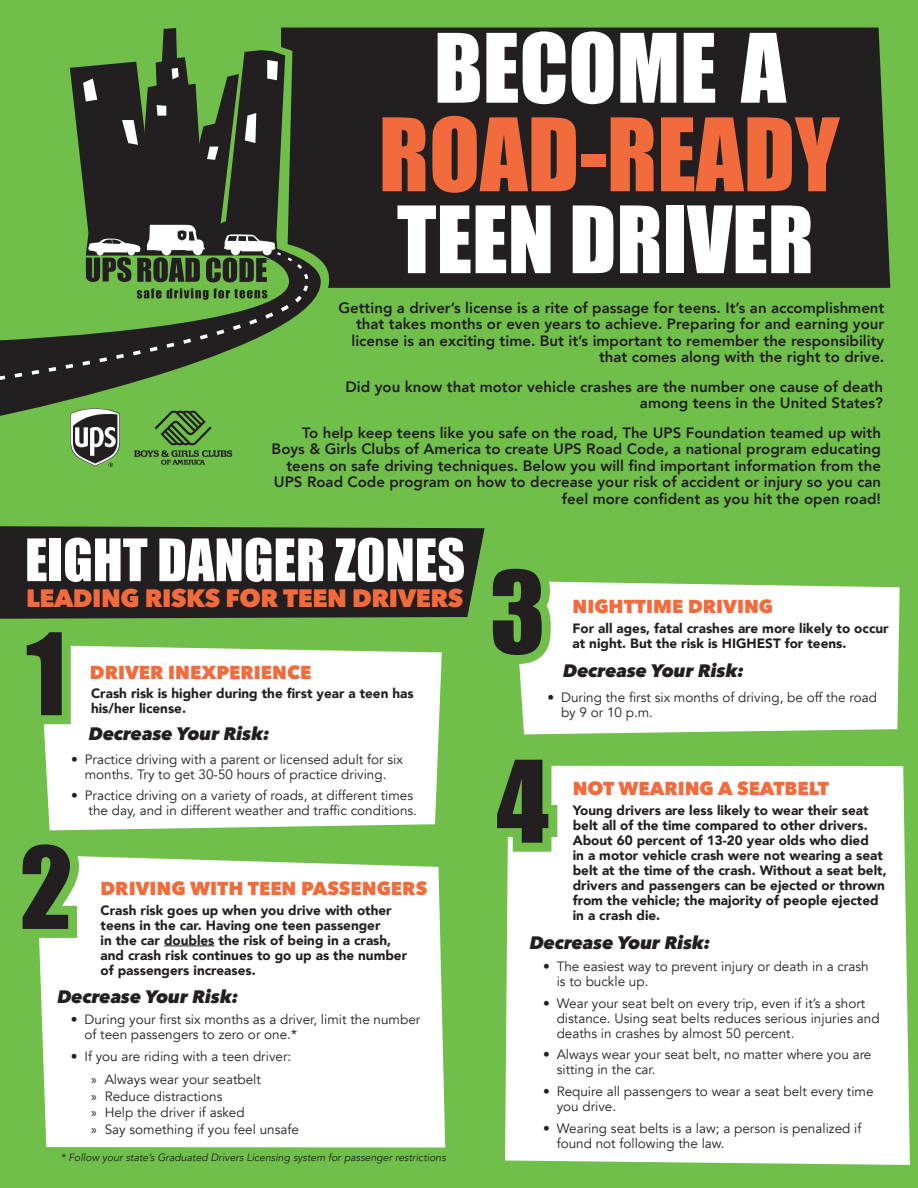
<style>
.page{position:relative;width:918px;height:1188px;background:#6fbf4a}
.page>*{position:absolute;margin:0;border:0;box-sizing:border-box;transform-origin:0 0}
.t1{font:105px/213.8px "Impact";color:#231f20}
.t2{font:93.45px "Impact";color:#f26b3d}
.t3{font:88.35px "Impact";color:#fff}
.t4{font:85.65px "Impact";color:#fff}
.t5{font:54px "Impact";color:#fff}
.t6{font:800 25.05px "Avenir Next";letter-spacing:-.02em;color:#f26b3d}
.t7{font:800 18.75px "Avenir Next";color:#f26b3d}
.t8{font:italic 800 18px "Avenir Next";color:#231f20}
.t9{font:800 15px/16.5px "Avenir";color:#231f20;text-align:right}
.t10{font:13.5px/15px "Avenir";color:#231f20}
.t11{font:900 13.5px/15px "Avenir";color:#231f20}
.t12{font:italic 10.5px "Avenir";color:#231f20}
.s1{font-family:"Myriad Pro"}
</style>
<div class="page">
<svg style="left:0;top:288px;width:320px;height:128px"></svg>
<svg style="left:0;top:28px;width:308px;height:352px"></svg>
<div style="left:281px;top:28px;width:609px;height:260px;background:#231f20"></div>
<div style="left:44px;top:646px;width:398px;height:184px;background:#fff"></div>
<div style="left:39px;top:856px;width:406px;height:292px;background:#fff"></div>
<div style="left:505px;top:766px;width:405px;height:399px;background:#fff"></div>
<div style="left:566px;top:582px;width:334px;height:152px;background:#fff"></div>
<svg style="left:43px;top:645px;width:37px;height:88px"></svg>
<svg style="left:38px;top:821px;width:55px;height:126px"></svg>
<svg style="left:505px;top:581px;width:61px;height:280px"></svg>
<hr style="left:164px;top:946px;width:51px;height:1px;background:#231f20">
<svg style="left:134px;top:411px;width:98px;height:54px"></svg>
<svg style="left:70px;top:408px;width:50px;height:59px;background:#7f8a77"></svg>
<div style="left:0;top:526px;width:485px;height:93px;background:#231f20"></div>
<h3 class="t3" style="left:434px;top:14px;width:354px">BECOME A</h3>
<h2 class="t2" style="left:379px;top:97px;width:462px">ROAD-READY</h2>
<h3 class="t4" style="left:397px;top:187px;width:418px">TEEN DRIVER</h3>
<p class="t9" style="left:339px;top:300px;width:547px">Getting a driver’s license is a rite of passage for teens. It’s an accomplishment that takes months or even years to achieve. Preparing for and earning your license is an exciting time. But it’s important to remember the responsibility that comes along with the right to drive.</p>
<p class="t9" style="left:346px;top:379px;width:539px">Did you know that motor vehicle crashes are the number one cause of death among teens in the United States?</p>
<p class="t9" style="left:272px;top:425px;width:611px">To help keep teens like you safe on the road, The UPS Foundation teamed up with Boys &amp; Girls Clubs of America to create UPS Road Code, a national program educating teens on safe driving techniques. Below you will find important information from the UPS Road Code program on how to decrease your risk of accident or injury so you can feel more confident as you hit the open road!</p>
<h3 class="t5" style="left:25px;top:527px;width:442px">EIGHT DANGER ZONES</h3>
<h3 class="t6" style="left:26px;top:582px;width:439px">LEADING RISKS FOR TEEN DRIVERS</h3>
<h1 class="t1" style="left:20px;top:566px;width:54px">1<br>2</h1>
<h3 class="t7" style="left:90px;top:660px;width:223px">DRIVER INEXPERIENCE</h3>
<p class="t11" style="left:91px;top:686px;width:324px">Crash risk is higher during the first year a teen has his/her license.</p>
<h3 class="t8" style="left:89px;top:722px;width:183px">Decrease Your Risk:</h3>
<p class="t10" style="left:71px;top:752px;width:333px;text-align:center">• Practice driving with a parent or licensed adult for six months. Try to get 30-50 hours of practice driving.</p>
<p class="t10" style="left:71px;top:789px;width:347px;text-align:right">• Practice driving on a variety of roads, at different times the day, and in different weather and traffic conditions.</p>
<h3 class="t7" style="left:101px;top:876px;width:328px">DRIVING WITH TEEN PASSENGERS</h3>
<p class="t11" style="left:101px;top:903px;width:308px">Crash risk goes up when you drive with other teens in the car. Having one teen passenger<br>in the car doubles the risk of being in a crash, and crash risk continues to go up as the number of passengers increases.</p>
<h3 class="t8" style="left:57px;top:985px;width:183px">Decrease Your Risk:</h3>
<p class="t10" style="left:84px;top:1013px;width:337px;text-indent:-14px">• During your first six months as a driver, limit the number of teen passengers to zero or one.*</p>
<p class="t10" style="left:91px;top:1045px;width:202px;line-height:23.2px;text-indent:-20px">• If you are riding with a teen driver: <span class="s1">»</span> Always wear your seatbelt</p>
<p class="t10" style="left:91px;top:1088px;width:209px;line-height:16.5px"><span class="s1">»</span> Reduce distractions<br><span class="s1">»</span> Help the driver if asked<br><span class="s1">»</span> Say something if you feel unsafe</p>
<p class="t12" style="left:61px;top:1150px;width:387px">* Follow your state’s Graduated Drivers Licensing system for passenger restrictions</p>
<h1 class="t1" style="left:490px;top:505px;width:57px">3</h1>
<h3 class="t7" style="left:573px;top:594px;width:202px">NIGHTTIME DRIVING</h3>
<p class="t11" style="left:573px;top:622px;width:318px">For all ages, fatal crashes are more likely to occur at night. But the risk is HIGHEST for teens.</p>
<h3 class="t8" style="left:563px;top:659px;width:183px">Decrease Your Risk:</h3>
<p class="t10" style="left:561px;top:690px;width:317px;text-indent:-14px">• During the first six months of driving, be off the road by 9 or 10 p.m.</p>
<h1 class="t1" style="left:497px;top:694px;width:54px">4</h1>
<h3 class="t7" style="left:573px;top:776px;width:258px">NOT WEARING A SEATBELT</h3>
<p class="t11" style="left:573px;top:803px;width:315px">Young drivers are less likely to wear their seat belt all of the time compared to other drivers.<br>About 60 percent of 13-20 year olds who died<br>in a motor vehicle crash were not wearing a seat belt at the time of the crash. Without a seat belt, drivers and passengers can be ejected or thrown from the vehicle; the majority of people ejected in a crash die.</p>
<h3 class="t8" style="left:530px;top:931px;width:183px">Decrease Your Risk:</h3>
<p class="t10" style="left:557px;top:959px;width:313px;text-indent:-14px">• The easiest way to prevent injury or death in a crash is to buckle up.</p>
<p class="t10" style="left:557px;top:996px;width:324px;text-indent:-14px">• Wear your seat belt on every trip, even if it’s a short distance. Using seat belts reduces serious injuries and deaths in crashes by almost 50 percent.</p>
<p class="t10" style="left:557px;top:1048px;width:316px;text-indent:-14px">• Always wear your seat belt, no matter where you are sitting in the car.</p>
<p class="t10" style="left:557px;top:1084px;width:318px;text-indent:-14px">• Require all passengers to wear a seat belt every time you drive.</p>
<p class="t10" style="left:557px;top:1121px;width:306px;text-indent:-14px">• Wearing seat belts is a law; a person is penalized if found not following the law.</p>
</div>
